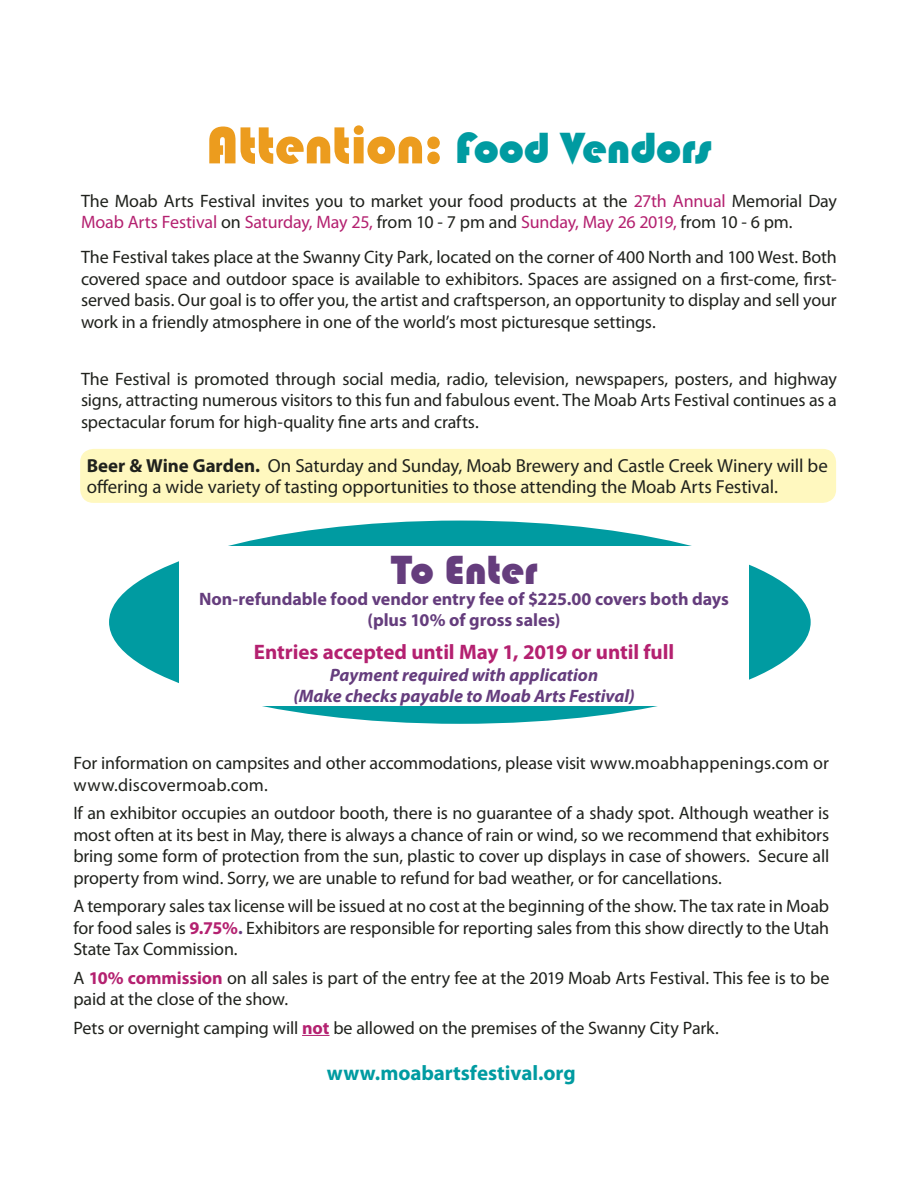
<style>
.page{position:relative;width:918px;height:1188px;background:#fff}
.page>*{position:absolute;margin:0;border:0;box-sizing:border-box;transform-origin:0 0}
.t1{font:45px "Bauhaus 93";letter-spacing:-.01em;color:#009ba1}
.t2{font:42px "Bauhaus 93";letter-spacing:-.005em;color:#653d7d}
.t3{font:700 21px "Myriad Pro";letter-spacing:-.005em;color:#b42170}
.t4{font:700 21px "Myriad Pro";letter-spacing:-.005em;color:#009ba1}
.t5{font:18.9px/21px "Myriad Pro";letter-spacing:-.005em;color:#20221d}
.t6{font:18px/21.6px "Myriad Pro";letter-spacing:-.01em;color:#20221d;text-align:justify}
.t7{font:700 18px/21px "Myriad Pro";color:#653d7d;text-align:center}
.t8{font:italic 700 18px/21.6px "Myriad Pro";color:#653d7d;text-align:center}
.s1{font-size:54px;color:#ec9c1e}
.s2{color:#b42170}
.s3{font-weight:700}
.s4{font-weight:700;color:#b42170}
.s5{font-weight:700;color:#653d7d}
</style>
<div class="page">
<svg style="left:302px;top:1035px;width:28px;height:1px"></svg>
<div style="left:109px;top:521px;width:702px;height:203px;background:#009ba1;border-radius:50%"></div>
<div style="left:179px;top:546px;width:570px;height:160px;background:#fff"></div>
<div style="left:80px;top:449px;width:756px;height:54px;background:#fff8bf;border-radius:13px"></div>
<p class="t1" style="left:206px;top:123px;width:507px"><span class="s1">Attention:</span> Food Vendors</p>
<p class="t6" style="left:81px;top:189px;width:757px">The Moab Arts Festival invites you to market your food products at the <span class="s2">27th Annual</span> Memorial Day<br><span class="s2">Moab Arts Festival</span> on <span class="s2">Saturday, May 25,</span> from 10 - 7 pm and <span class="s2">Sunday, May 26 2019,</span> from 10 - 6 pm.</p>
<p class="t6" style="left:81px;top:246px;width:757px">The Festival takes place at the Swanny City Park, located on the corner of 400 North and 100 West. Both covered space and outdoor space is available to exhibitors. Spaces are assigned on a first-come, first&shy;served basis. Our goal is to offer you, the artist and craftsperson, an opportunity to display and sell your work in a friendly atmosphere in one of the world’s most picturesque settings.</p>
<p class="t6" style="left:81px;top:368px;width:757px">The Festival is promoted through social media, radio, television, newspapers, posters, and highway signs, attracting numerous visitors to this fun and fabulous event. The Moab Arts Festival continues as a spectacular forum for high-quality fine arts and crafts.</p>
<p class="t5" style="left:87px;top:455px;width:742px"><span class="s3">Beer &amp; Wine Garden.</span> On Saturday and Sunday, Moab Brewery and Castle Creek Winery will be offering a wide variety of tasting opportunities to those attending the Moab Arts Festival.</p>
<p class="t2" style="left:391px;top:546px;width:148px">To Enter</p>
<p class="t7" style="left:199px;top:588px;width:532px">Non-refundable food vendor entry fee of $225.00 covers both days (plus 10% of gross sales)</p>
<p class="t3" style="left:254px;top:638px;width:422px">Entries accepted until May 1, 2019 or until full</p>
<p class="t8" style="left:293px;top:663px;width:343px">Payment required with application<br>(Make checks payable to Moab Arts Festival)</p>
<p class="t6" style="left:73px;top:752px;width:757px">For information on campsites and other accommodations, please visit www.moabhappenings.com or www.discovermoab.com.</p>
<p class="t6" style="left:73px;top:802px;width:758px">If an exhibitor occupies an outdoor booth, there is no guarantee of a shady spot. Although weather is most often at its best in May, there is always a chance of rain or wind, so we recommend that exhibitors bring some form of protection from the sun, plastic to cover up displays in case of showers. Secure all property from wind. Sorry, we are unable to refund for bad weather, or for cancellations.</p>
<p class="t6" style="left:73px;top:895px;width:757px">A temporary sales tax license will be issued at no cost at the beginning of the show. The tax rate in Moab for food sales is <span class="s4">9.75%</span><span class="s5">.</span> Exhibitors are responsible for reporting sales from this show directly to the Utah State Tax Commission.</p>
<p class="t6" style="left:73px;top:967px;width:757px">A <span class="s4">10% commission</span> on all sales is part of the entry fee at the 2019 Moab Arts Festival. This fee is to be paid at the close of the show.</p>
<p class="t6" style="left:73px;top:1017px;width:647px">Pets or overnight camping will <span class="s4">not</span> be allowed on the premises of the Swanny City Park.</p>
<p class="t4" style="left:327px;top:1060px;width:250px">www.moabartsfestival.org</p>
</div>
